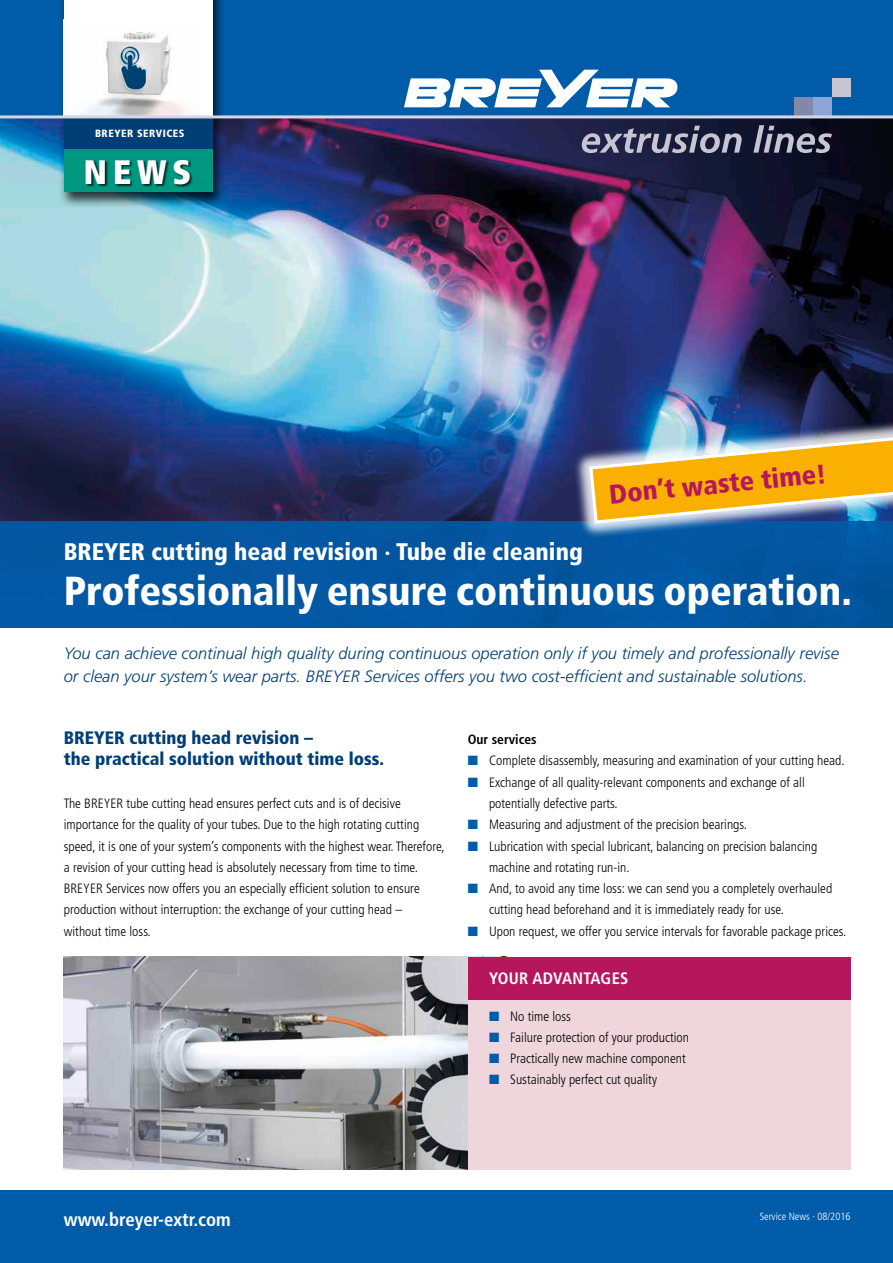
<style>
.page{position:relative;width:893px;height:1263px;background:#fff}
.page>*{position:absolute;margin:0;border:0;box-sizing:border-box;transform-origin:0 0}
.t1{font:900 condensed 40.5px "Frutiger";color:#fff}
.t2{font:900 condensed 33.9px "Frutiger";color:#fff}
.t3{font:900 condensed 27px "Frutiger";color:#b6175c}
.t4{font:900 condensed 24px "Frutiger";color:#fff}
.t5{font:700 condensed 18.75px "Frutiger";color:#fff}
.t6{font:900 condensed 18px/21.3px "Frutiger";color:#003e76}
.t7{font:italic 300 16.5px/22.5px "Frutiger";color:#003e76}
.t8{font:700 condensed 16.5px "Frutiger";letter-spacing:.02em;color:#fff}
.t9{font:300 condensed 13.5px/21.3px "Frutiger";color:#000}
.t10{font:700 condensed 13.5px "Frutiger";color:#000}
.t11{font:300 condensed 10.5px "Frutiger";color:#fff}
.t12{font:900 condensed 10.5px "Frutiger";letter-spacing:.05em;color:#fff}
.s1{color:#005ca9}
</style>
<div class="page">
<img style="left:0;top:118px;width:893px;height:403px">
<img style="left:64px;top:957px;width:404px;height:212px">
<div style="left:0;top:521px;width:893px;height:106px;background:#0357a1"></div>
<img style="left:572px;top:416px;width:321px;height:121px">
<div style="left:468px;top:978px;width:382px;height:191px;background:#efd5dc"></div>
<div style="left:468px;top:957px;width:382px;height:42px;background:#b6175c"></div>
<div style="left:0;top:0;width:893px;height:117px;background:#005ca9"></div>
<svg style="left:404px;top:70px;width:273px;height:37px"></svg>
<svg style="left:582px;top:126px;width:160px;height:27px;background:#585973"></svg>
<svg style="left:753px;top:125px;width:79px;height:28px;background:#525264"></svg>
<div style="left:794px;top:97px;width:19px;height:18px;background:#8188a8"></div>
<div style="left:813px;top:97px;width:19px;height:18px;background:#8ba5d6"></div>
<div style="left:832px;top:78px;width:18px;height:19px;background:#c7c5d1"></div>
<div style="left:0;top:1191px;width:893px;height:72px;background:#005ca9"></div>
<div style="left:59px;top:0;width:166px;height:208px;background:#000;opacity:.75"></div>
<div style="left:64px;top:0;width:149px;height:117px;background:#fff"></div>
<img style="left:79px;top:31px;width:109px;height:84px">
<div style="left:64px;top:117px;width:149px;height:32px;background:#003e76"></div>
<div style="left:64px;top:149px;width:149px;height:42px;background:#009781"></div>
<div style="left:86px;top:159px;width:107px;height:29px;background:#000;opacity:.75"></div>
<hr style="left:0;top:115px;width:893px;height:3px;background:#d5d6e5">
<p class="t12" style="left:95px;top:127px;width:91px">BREYER SERVICES</p>
<h2 class="t2" style="left:84px;top:151px;width:109px">NEWS</h2>
<h3 class="t3" style="left:608px;top:477px;width:220px;rotate:-5deg">Don’t waste time!</h3>
<h3 class="t4" style="left:64px;top:538px;width:520px">BREYER cutting head revision · Tube die cleaning</h3>
<h1 class="t1" style="left:64px;top:567px;width:790px">Professionally ensure continuous operation.</h1>
<p class="t7" style="left:64px;top:642px;width:777px">You can achieve continual high quality during continuous operation only if you timely and professionally revise or clean your system’s wear parts. BREYER Services offers you two cost-efficient and sustainable solutions.</p>
<h3 class="t6" style="left:64px;top:727px;width:322px">BREYER cutting head revision –<br>the practical solution without time loss.</h3>
<p class="t9" style="left:64px;top:793px;width:382px">The BREYER tube cutting head ensures perfect cuts and is of decisive importance for the quality of your tubes. Due to the high rotating cutting speed, it is one of your system’s components with the highest wear. Therefore, a revision of your cutting head is absolutely necessary from time to time.<br>BREYER Services now offers you an especially efficient solution to ensure production without interruption: the exchange of your cutting head –<br>without time loss.</p>
<p class="t10" style="left:468px;top:731px;width:71px">Our services</p>
<p class="t9" style="left:468px;top:750px;width:378px"><span class="s1">■</span> Complete disassembly, measuring and examination of your cutting head.</p>
<p class="t9" style="left:489px;top:771px;width:317px;text-indent:-21px"><span class="s1">■</span> Exchange of all quality-relevant components and exchange of all potentially defective parts.</p>
<p class="t9" style="left:468px;top:814px;width:281px"><span class="s1">■</span> Measuring and adjustment of the precision bearings.</p>
<p class="t9" style="left:489px;top:835px;width:330px;text-indent:-21px"><span class="s1">■</span> Lubrication with special lubricant, balancing on precision balancing machine and rotating run-in.</p>
<p class="t9" style="left:489px;top:878px;width:345px;text-indent:-21px"><span class="s1">■</span> And, to avoid any time loss: we can send you a completely overhauled cutting head beforehand and it is immediately ready for use.</p>
<p class="t9" style="left:468px;top:920px;width:380px"><span class="s1">■</span> Upon request, we offer you service intervals for favorable package prices.</p>
<p class="t8" style="left:489px;top:969px;width:141px">YOUR ADVANTAGES</p>
<p class="t9" style="left:489px;top:1005px;width:84px"><span class="s1">■</span> No time loss</p>
<p class="t9" style="left:489px;top:1027px;width:202px"><span class="s1">■</span> Failure protection of your production</p>
<p class="t9" style="left:489px;top:1048px;width:198px"><span class="s1">■</span> Practically new machine component</p>
<p class="t9" style="left:489px;top:1069px;width:169px"><span class="s1">■</span> Sustainably perfect cut quality</p>
<h3 class="t5" style="left:64px;top:1208px;width:169px">www.breyer-extr.com</h3>
<p class="t11" style="left:760px;top:1210px;width:92px">Service News · 08/2016</p>
</div>
